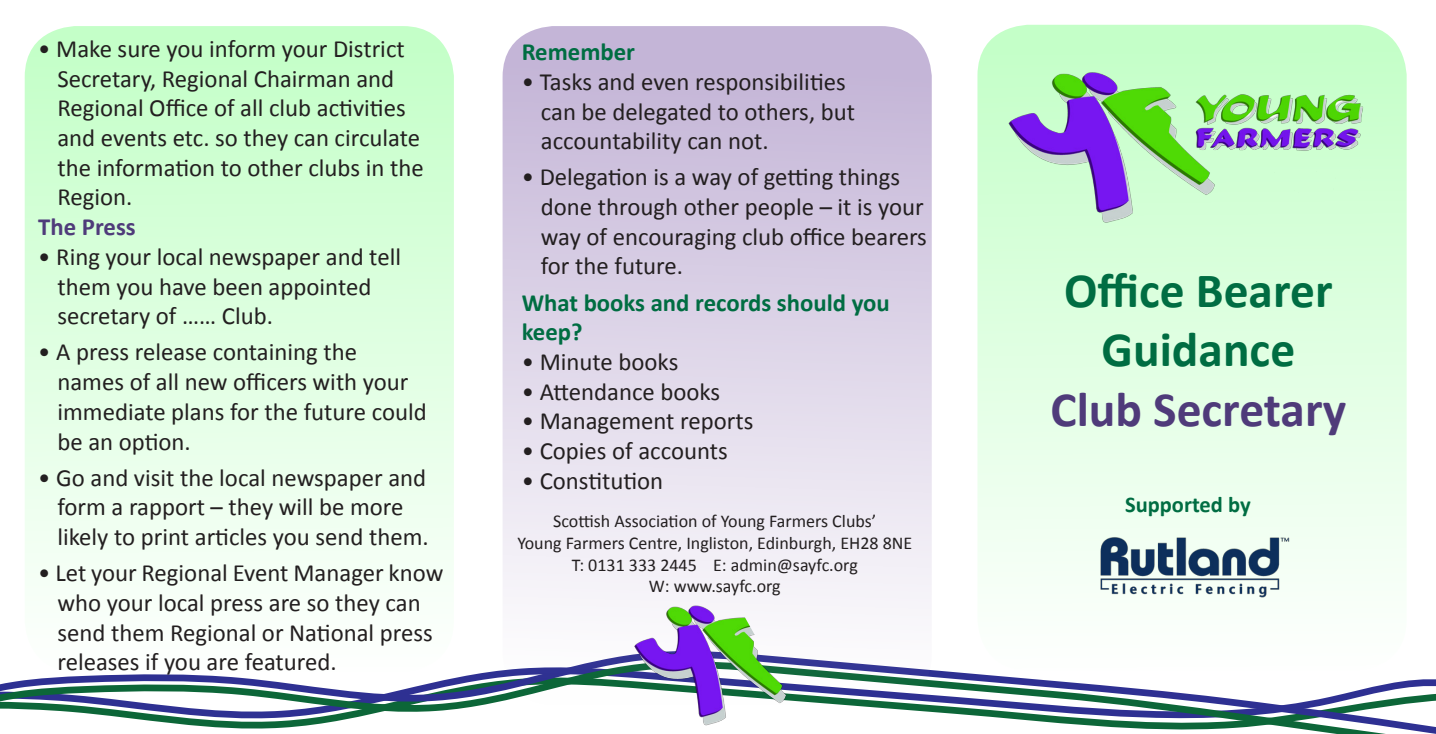
<style>
.page{position:relative;width:1436px;height:734px;background:#fff}
.page>*{position:absolute;margin:0;border:0;box-sizing:border-box;transform-origin:0 0}
.t1{font:700 49.5px "Calibri";color:#006d42}
.t2{font:700 49.5px "Calibri";color:#4f3b7a}
.t3{font:24.75px "Calibri";color:#231f20}
.t4{font:700 24.75px/29.7px "Calibri";color:#006d42}
.t5{font:700 24.75px "Calibri";color:#4f3b7a}
.t6{font:700 22.5px "Calibri";color:#006d42}
.t7{font:18px "Calibri";color:#231f20}
</style>
<div class="page">
<svg style="left:0;top:669px;width:1435px;height:64px"></svg>
<div style="left:977px;top:25px;width:429px;height:645px;background:linear-gradient(to bottom,#c2ffc6,#fefffe);border-radius:51px"></div>
<div style="left:25px;top:26px;width:429px;height:646px;background:linear-gradient(to bottom,#c2ffc6,#fefffe);border-radius:51px"></div>
<svg style="left:502px;top:26px;width:429px;height:679px"></svg>
<img style="left:1000px;top:69px;width:368px;height:155px">
<img style="left:1088px;top:529px;width:203px;height:75px">
<img style="left:628px;top:603px;width:177px;height:122px">
<p class="t3" style="left:38px;top:33px;width:368px">• Make sure you inform your District</p>
<p class="t3" style="left:57px;top:63px;width:338px">Secretary, Regional Chairman and</p>
<p class="t3" style="left:57px;top:92px;width:350px">Regional Office of all club activities</p>
<p class="t3" style="left:57px;top:122px;width:364px">and events etc. so they can circulate</p>
<p class="t3" style="left:57px;top:152px;width:368px">the information to other clubs in the</p>
<p class="t3" style="left:57px;top:181px;width:76px">Region.</p>
<p class="t5" style="left:38px;top:211px;width:99px">The Press</p>
<p class="t3" style="left:38px;top:241px;width:364px">• Ring your local newspaper and tell</p>
<p class="t3" style="left:57px;top:271px;width:315px">them you have been appointed</p>
<p class="t3" style="left:57px;top:300px;width:217px">secretary of …… Club.</p>
<p class="t3" style="left:38px;top:336px;width:320px">• A press release containing the</p>
<p class="t3" style="left:57px;top:366px;width:352px">names of all new officers with your</p>
<p class="t3" style="left:57px;top:396px;width:371px">immediate plans for the future could</p>
<p class="t3" style="left:57px;top:425px;width:135px">be an option.</p>
<p class="t3" style="left:38px;top:462px;width:389px">• Go and visit the local newspaper and</p>
<p class="t3" style="left:57px;top:491px;width:347px">form a rapport – they will be more</p>
<p class="t3" style="left:57px;top:521px;width:373px">likely to print articles you send them.</p>
<p class="t3" style="left:38px;top:557px;width:406px">• Let your Regional Event Manager know</p>
<p class="t3" style="left:57px;top:587px;width:364px">who your local press are so they can</p>
<p class="t3" style="left:57px;top:616px;width:377px">send them Regional or National press</p>
<p class="t3" style="left:57px;top:646px;width:281px">releases if you are featured.</p>
<p class="t4" style="left:521px;top:37px;width:115px">Remember</p>
<p class="t3" style="left:521px;top:66px;width:325px">• Tasks and even responsibilities</p>
<p class="t3" style="left:541px;top:96px;width:315px">can be delegated to others, but</p>
<p class="t3" style="left:541px;top:125px;width:229px">accountability can not.</p>
<p class="t3" style="left:521px;top:161px;width:380px">• Delegation is a way of getting things</p>
<p class="t3" style="left:541px;top:191px;width:384px">done through other people – it is your</p>
<p class="t3" style="left:541px;top:221px;width:387px">way of encouraging club office bearers</p>
<p class="t3" style="left:541px;top:250px;width:144px">for the future.</p>
<p class="t4" style="left:521px;top:287px;width:369px">What books and records should you keep?</p>
<p class="t3" style="left:521px;top:346px;width:158px">• Minute books</p>
<p class="t3" style="left:521px;top:376px;width:200px">• Attendance books</p>
<p class="t3" style="left:521px;top:405px;width:233px">• Management reports</p>
<p class="t3" style="left:521px;top:435px;width:208px">• Copies of accounts</p>
<p class="t3" style="left:521px;top:465px;width:143px">• Constitution</p>
<p class="t7" style="left:553px;top:510px;width:325px">Scottish Association of Young Farmers Clubs’</p>
<p class="t7" style="left:517px;top:531px;width:396px">Young Farmers Centre, Ingliston, Edinburgh, EH28 8NE</p>
<p class="t7" style="left:571px;top:553px;width:287px">T: 0131 333 2445 E: admin@sayfc.org</p>
<p class="t7" style="left:648px;top:574px;width:133px">W: www.sayfc.org</p>
<p class="t1" style="left:1063px;top:259px;width:270px">Office Bearer</p>
<p class="t1" style="left:1101px;top:318px;width:195px">Guidance</p>
<p class="t2" style="left:1050px;top:377px;width:297px">Club Secretary</p>
<p class="t6" style="left:1124px;top:489px;width:127px">Supported by</p>
</div>
